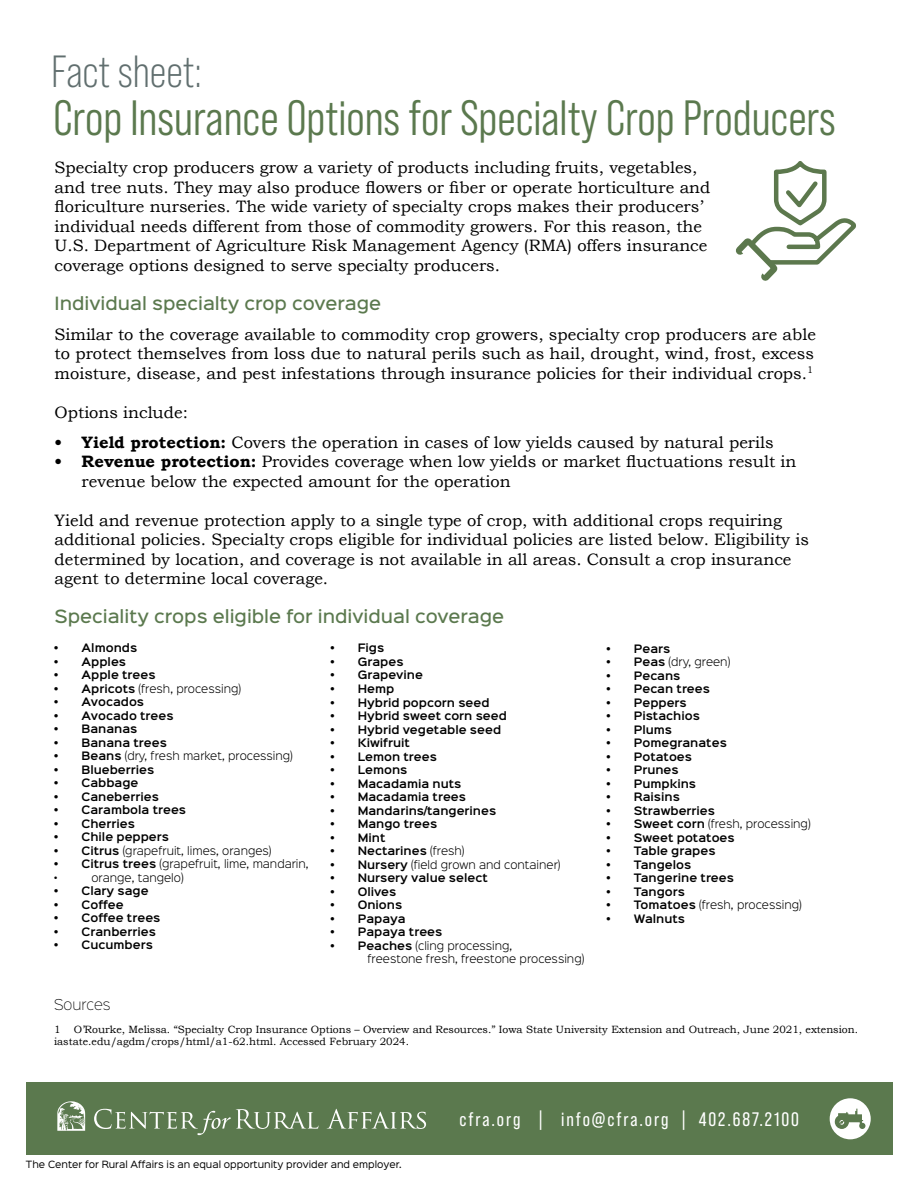
<style>
.page{position:relative;width:918px;height:1188px;background:#fff}
.page>*{position:absolute;margin:0;border:0;box-sizing:border-box;transform-origin:0 0}
.t1{font:49.5px "Bebas Neue Pro Middle";color:#5b794e}
.t2{font:45px "Bebas Neue Pro";color:#616f6f}
.t3{font:19.5px "Bebas Neue Pro";letter-spacing:.1em;color:#fff}
.t4{font:16.5px/19.5px "Bookman Old Style";color:#000}
.t5{font:500 16.5px "Sinkin Sans 500";color:#5b794e}
.t6{font:13.5px "Sinkin Sans 200 X Light";color:#000}
.t7{font:600 10.5px "Sinkin Sans 600";color:#000}
.t8{font:300 10.5px/13.5px "Sinkin Sans 300";color:#000}
.t9{font:10.5px/12px "Bookman Old Style";color:#000}
.t10{font:9px "Sinkin Sans 400";color:#000}
.s1{font-weight:700}
.s2{font-family:"Sinkin Sans 600";font-weight:600}
.s3{font-family:"Sinkin Sans 300";font-weight:300}
</style>
<div class="page">
<div style="left:26px;top:1083px;width:866px;height:72px;background:#5b794e"></div>
<svg style="left:94px;top:1109px;width:224px;height:26px"></svg>
<svg style="left:327px;top:1109px;width:99px;height:20px"></svg>
<svg style="left:57px;top:1101px;width:28px;height:30px"></svg>
<div style="left:830px;top:1098px;width:41px;height:41px;background:#fff;border-radius:50%"></div>
<svg style="left:835px;top:1109px;width:30px;height:20px"></svg>
<svg style="left:736px;top:161px;width:120px;height:120px"></svg>
<h2 class="t2" style="left:52px;top:47px;width:152px">Fact sheet:</h2>
<h1 class="t1" style="left:54px;top:90px;width:784px">Crop Insurance Options for Specialty Crop Producers</h1>
<p class="t4" style="left:55px;top:158px;width:657px">Specialty crop producers grow a variety of products including fruits, vegetables, and tree nuts. They may also produce flowers or fiber or operate horticulture and floriculture nurseries. The wide variety of specialty crops makes their producers’ individual needs different from those of commodity growers. For this reason, the U.S. Department of Agriculture Risk Management Agency (RMA) offers insurance coverage options designed to serve specialty producers.</p>
<p class="t5" style="left:55px;top:289px;width:328px">Individual specialty crop coverage</p>
<p class="t4" style="left:55px;top:325px;width:763px">Similar to the coverage available to commodity crop growers, specialty crop producers are able to protect themselves from loss due to natural perils such as hail, drought, wind, frost, excess moisture, disease, and pest infestations through insurance policies for their individual crops.<sup>1</sup></p>
<p class="t4" style="left:55px;top:403px;width:135px">Options include:</p>
<p class="t4" style="left:55px;top:433px;width:721px"><span class="s1">• Yield protection:</span> Covers the operation in cases of low yields caused by natural perils</p>
<p class="t4" style="left:82px;top:452px;width:716px;text-indent:-27px"><span class="s1">• Revenue protection:</span> Provides coverage when low yields or market fluctuations result in revenue below the expected amount for the operation</p>
<p class="t4" style="left:55px;top:511px;width:756px">Yield and revenue protection apply to a single type of crop, with additional crops requiring additional policies. Specialty crops eligible for individual policies are listed below. Eligibility is determined by location, and coverage is not available in all areas. Consult a crop insurance agent to determine local coverage.</p>
<p class="t5" style="left:55px;top:603px;width:451px">Speciality crops eligible for individual coverage</p>
<p class="t7" style="left:55px;top:639px;width:84px">• Almonds</p>
<p class="t7" style="left:55px;top:652px;width:73px">• Apples</p>
<p class="t7" style="left:55px;top:666px;width:103px">• Apple trees</p>
<p class="t8" style="left:55px;top:681px;width:188px"><span class="s2">• Apricots</span> (fresh, processing)</p>
<p class="t7" style="left:55px;top:693px;width:91px">• Avocados</p>
<p class="t7" style="left:55px;top:706px;width:121px">• Avocado trees</p>
<p class="t7" style="left:55px;top:720px;width:84px">• Bananas</p>
<p class="t7" style="left:55px;top:733px;width:114px">• Banana trees</p>
<p class="t8" style="left:55px;top:749px;width:240px"><span class="s2">• Beans</span> (dry, fresh market, processing)</p>
<p class="t7" style="left:55px;top:760px;width:101px">• Blueberries</p>
<p class="t7" style="left:55px;top:774px;width:85px">• Cabbage</p>
<p class="t7" style="left:55px;top:787px;width:106px">• Caneberries</p>
<p class="t7" style="left:55px;top:801px;width:133px">• Carambola trees</p>
<p class="t7" style="left:55px;top:815px;width:82px">• Cherries</p>
<p class="t7" style="left:55px;top:828px;width:116px">• Chile peppers</p>
<p class="t8" style="left:55px;top:843px;width:218px"><span class="s2">• Citrus</span> (grapefruit, limes, oranges)</p>
<p class="t8" style="left:55px;top:857px;width:256px"><span class="s2">• Citrus trees</span> (grapefruit, lime, mandarin, •</p>
<p class="t7" style="left:331px;top:639px;width:55px">• Figs</p>
<p class="t7" style="left:331px;top:653px;width:74px">• Grapes</p>
<p class="t7" style="left:331px;top:666px;width:94px">• Grapevine</p>
<p class="t7" style="left:331px;top:680px;width:65px">• Hemp</p>
<p class="t7" style="left:331px;top:693px;width:160px">• Hybrid popcorn seed</p>
<p class="t7" style="left:331px;top:707px;width:178px">• Hybrid sweet corn seed</p>
<p class="t7" style="left:331px;top:720px;width:172px">• Hybrid vegetable seed</p>
<p class="t7" style="left:331px;top:734px;width:81px">• Kiwifruit</p>
<p class="t7" style="left:331px;top:747px;width:108px">• Lemon trees</p>
<p class="t7" style="left:331px;top:761px;width:78px">• Lemons</p>
<p class="t7" style="left:331px;top:774px;width:132px">• Macadamia nuts</p>
<p class="t7" style="left:331px;top:788px;width:137px">• Macadamia trees</p>
<p class="t7" style="left:331px;top:801px;width:167px">• Mandarins/tangerines</p>
<p class="t7" style="left:331px;top:815px;width:108px">• Mango trees</p>
<p class="t7" style="left:331px;top:828px;width:56px">• Mint</p>
<p class="t7" style="left:331px;top:842px;width:135px">• Nectarines <span class="s3">(fresh)</span></p>
<p class="t8" style="left:331px;top:857px;width:231px"><span class="s2">• Nursery</span> (field grown and container)</p>
<p class="t7" style="left:331px;top:869px;width:159px">• Nursery value select</p>
<p class="t7" style="left:331px;top:882px;width:67px">• Olives</p>
<p class="t7" style="left:331px;top:896px;width:73px">• Onions</p>
<p class="t7" style="left:331px;top:909px;width:76px">• Papaya</p>
<p class="t7" style="left:331px;top:923px;width:113px">• Papaya trees</p>
<p class="t8" style="left:367px;top:938px;width:218px;text-indent:-37px"><span class="s2">• Peaches</span> (cling processing,<br>freestone fresh, freestone processing)</p>
<p class="t7" style="left:607px;top:639px;width:65px">• Pears</p>
<p class="t8" style="left:607px;top:654px;width:125px"><span class="s2">• Peas</span> (dry, green)</p>
<p class="t7" style="left:607px;top:666px;width:75px">• Pecans</p>
<p class="t7" style="left:607px;top:680px;width:105px">• Pecan trees</p>
<p class="t7" style="left:607px;top:693px;width:81px">• Peppers</p>
<p class="t7" style="left:607px;top:707px;width:95px">• Pistachios</p>
<p class="t7" style="left:607px;top:720px;width:67px">• Plums</p>
<p class="t7" style="left:607px;top:734px;width:122px">• Pomegranates</p>
<p class="t7" style="left:607px;top:747px;width:87px">• Potatoes</p>
<p class="t7" style="left:607px;top:761px;width:73px">• Prunes</p>
<p class="t7" style="left:607px;top:774px;width:91px">• Pumpkins</p>
<p class="t7" style="left:607px;top:788px;width:75px">• Raisins</p>
<p class="t7" style="left:607px;top:801px;width:110px">• Strawberries</p>
<p class="t8" style="left:607px;top:816px;width:205px"><span class="s2">• Sweet corn</span> (fresh, processing)</p>
<p class="t7" style="left:607px;top:828px;width:129px">• Sweet potatoes</p>
<p class="t7" style="left:607px;top:842px;width:110px">• Table grapes</p>
<p class="t7" style="left:607px;top:855px;width:86px">• Tangelos</p>
<p class="t7" style="left:607px;top:869px;width:129px">• Tangerine trees</p>
<p class="t7" style="left:607px;top:882px;width:80px">• Tangors</p>
<p class="t8" style="left:607px;top:897px;width:196px"><span class="s2">• Tomatoes</span> (fresh, processing)</p>
<p class="t7" style="left:607px;top:909px;width:80px">• Walnuts</p>
<p class="t8" style="left:91px;top:870px;width:94px">orange, tangelo)</p>
<p class="t7" style="left:55px;top:882px;width:96px">• Clary sage</p>
<p class="t7" style="left:55px;top:896px;width:71px">• Coffee</p>
<p class="t7" style="left:55px;top:909px;width:107px">• Coffee trees</p>
<p class="t7" style="left:55px;top:923px;width:103px">• Cranberries</p>
<p class="t7" style="left:55px;top:936px;width:100px">• Cucumbers</p>
<p class="t6" style="left:54px;top:994px;width:58px">SOURCES</p>
<p class="t9" style="left:54px;top:1023px;width:8px">1</p>
<p class="t9" style="left:54px;top:1023px;width:806px;text-indent:20px">O’Rourke, Melissa. “Specialty Crop Insurance Options – Overview and Resources.” Iowa State University Extension and Outreach, June 2021, extension. iastate.edu/agdm/crops/html/a1-62.html. Accessed February 2024.</p>
<p class="t10" style="left:26px;top:1157px;width:377px">The Center for Rural Affairs is an equal opportunity provider and employer.</p>
<p class="t3" style="left:459px;top:1108px;width:341px">cfra.org | info@cfra.org | 402.687.2100</p>
</div>
